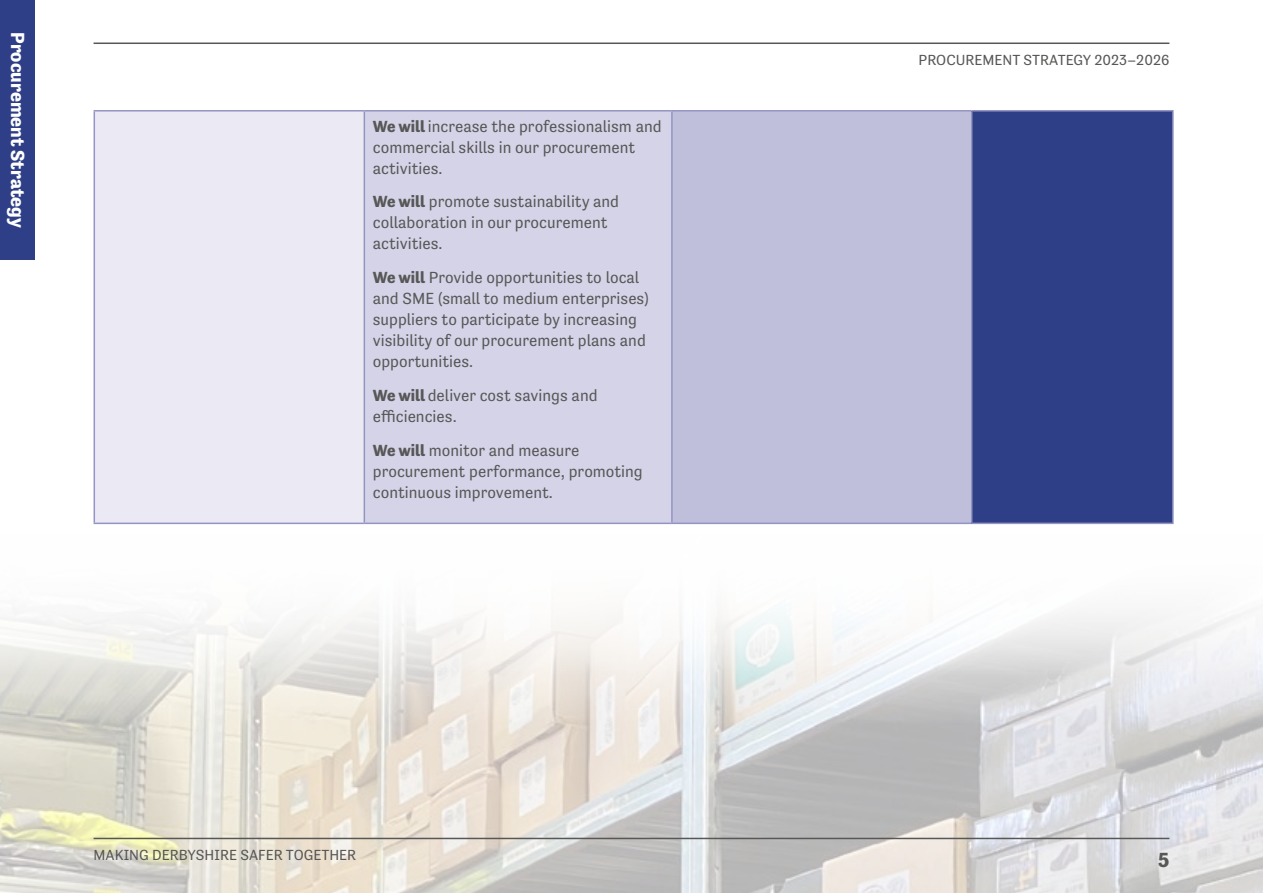
<style>
.page{position:relative;width:1263px;height:893px;background:#fff}
.page>*{position:absolute;margin:0;border:0;box-sizing:border-box;transform-origin:0 0}
.t1{font:700 21px "Tenso";color:#575756}
.t2{font:700 19.5px "Tenso";color:#fff}
.t3{font:16.5px/21px "Tenso";color:#575756}
.t4{font:15px "Tenso";color:#575756}
.s1{font-weight:700}
</style>
<div class="page">
<img style="left:0;top:643px;width:1263px;height:250px">
<svg style="left:0;top:674px;width:1262px;height:49px;background:#e2e0dd"></svg>
<svg style="left:0;top:374px;width:1262px;height:300px"></svg>
<hr style="left:94px;top:838px;width:1075px;height:1px;background:#575756">
<hr style="left:94px;top:43px;width:1075px;height:1px;background:#575756">
<div style="left:0;top:0;width:34px;height:259px;background:#2e3f87"></div>
<div style="left:94px;top:111px;width:270px;height:412px;background:#eae9f4"></div>
<div style="left:364px;top:111px;width:308px;height:412px;background:#d4d3e8"></div>
<div style="left:672px;top:111px;width:300px;height:412px;background:#bfbedb"></div>
<div style="left:972px;top:111px;width:201px;height:412px;background:#2e3f87"></div>
<hr style="left:94px;top:110px;width:270px;height:2px;background:#9494c2">
<hr style="left:94px;top:112px;width:1px;height:411px;background:#9494c2">
<hr style="left:364px;top:112px;width:1px;height:411px;background:#9494c2">
<hr style="left:671px;top:112px;width:2px;height:411px;background:#9494c2">
<hr style="left:971px;top:112px;width:1px;height:411px;background:#9494c2">
<hr style="left:1172px;top:112px;width:2px;height:411px;background:#9494c2">
<hr style="left:94px;top:523px;width:270px;height:1px;background:#9494c2">
<hr style="left:364px;top:523px;width:308px;height:1px;background:#9494c2">
<hr style="left:672px;top:523px;width:300px;height:1px;background:#9494c2">
<hr style="left:972px;top:523px;width:202px;height:1px;background:#9494c2">
<hr style="left:364px;top:110px;width:308px;height:2px;background:#9494c2">
<hr style="left:672px;top:110px;width:300px;height:2px;background:#9494c2">
<hr style="left:972px;top:110px;width:202px;height:2px;background:#9494c2">
<p class="t2" style="left:29px;top:32px;width:197px;rotate:90deg">Procurement Strategy</p>
<p class="t3" style="left:373px;top:115px;width:290px"><span class="s1">We will</span> increase the professionalism and commercial skills in our procurement activities.</p>
<p class="t3" style="left:373px;top:191px;width:248px"><span class="s1">We will</span> promote sustainability and collaboration in our procurement activities.</p>
<p class="t3" style="left:373px;top:267px;width:277px"><span class="s1">We will</span> Provide opportunities to local and SME (small to medium enterprises) suppliers to participate by increasing visibility of our procurement plans and opportunities.</p>
<p class="t3" style="left:373px;top:385px;width:226px"><span class="s1">We will</span> deliver cost savings and efficiencies.</p>
<p class="t3" style="left:373px;top:440px;width:271px"><span class="s1">We will</span> monitor and measure procurement performance, promoting continuous improvement.</p>
<p class="t4" style="left:919px;top:52px;width:252px">PROCUREMENT STRATEGY 2023–2026</p>
<p class="t4" style="left:94px;top:846px;width:264px">MAKING DERBYSHIRE SAFER TOGETHER</p>
<p class="t1" style="left:1158px;top:848px;width:13px">5</p>
</div>
